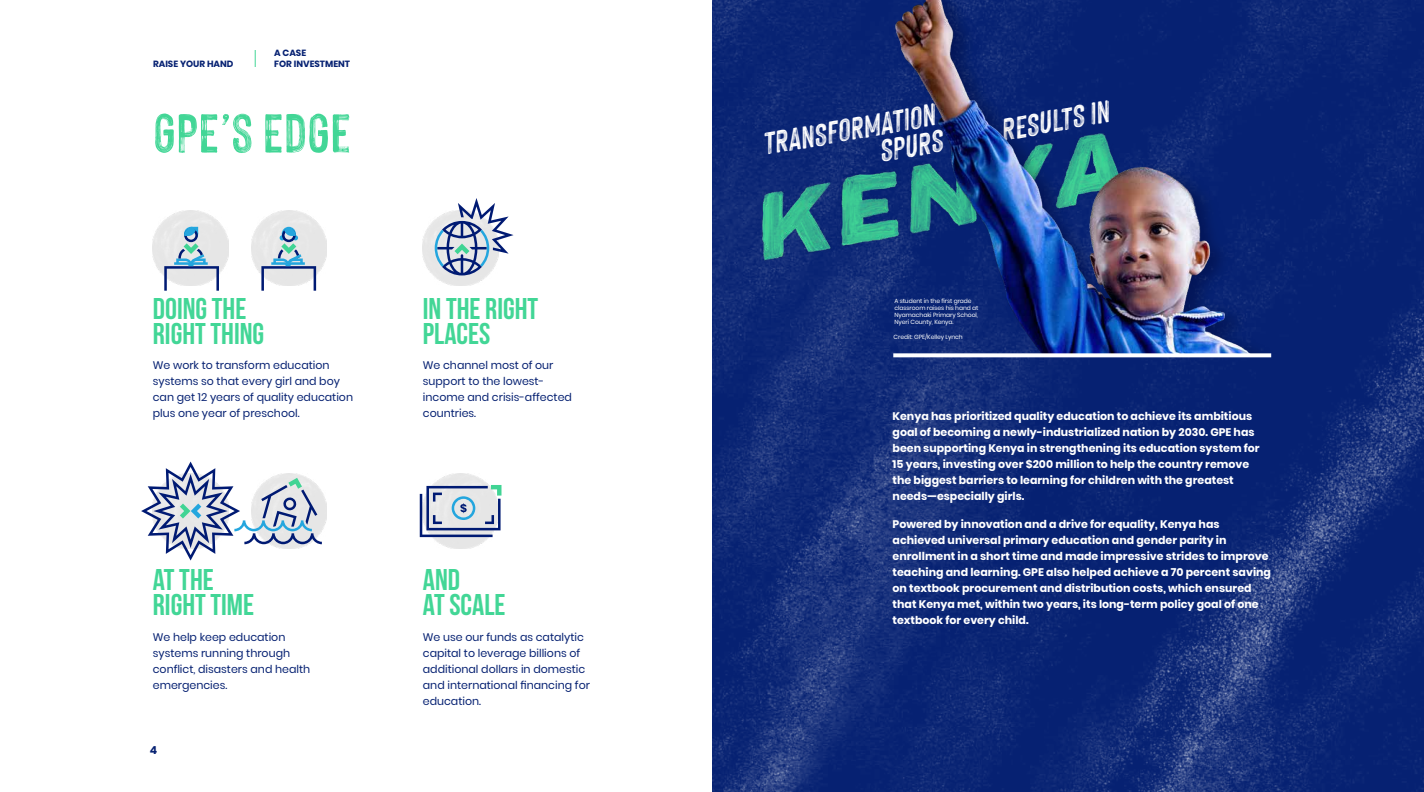
<style>
.page{position:relative;width:1424px;height:792px;background:#fff}
.page>*{position:absolute;margin:0;border:0;box-sizing:border-box;transform-origin:0 0}
.t1{font:60px "Hackney Personal Use Only";color:#42d696}
.t2{font:italic 34px/27px "Hackney Personal Use Only";color:#fff;text-align:right}
.t3{font:30px/25px "Bebas Neue";color:#42d696}
.t4{font:700 11px/16px "Poppins";color:#fff}
.t5{font:11px/16px "Poppins";color:#062172}
.t6{font:700 11px "Poppins";color:#062172}
.t7{font:700 9px/10.8px "Poppins";color:#062172}
.t8{font:6px/7.2px "Poppins";letter-spacing:-.01em;color:#fff}
</style>
<div class="page">
<svg style="left:255px;top:50px;width:1px;height:17px"></svg>
<img style="left:153px;top:210px;width:75px;height:66px">
<img style="left:251px;top:210px;width:75px;height:76px">
<img style="left:423px;top:220px;width:64px;height:66px">
<img style="left:423px;top:473px;width:70px;height:76px">
<img style="left:712px;top:0;width:712px;height:792px">
<img style="left:724px;top:93px;width:47px;height:182px">
<svg style="left:261px;top:227px;width:55px;height:64px;background:#bfcfdb"></svg>
<svg style="left:164px;top:227px;width:55px;height:64px;background:#bfcfdb"></svg>
<svg style="left:435px;top:198px;width:79px;height:78px"></svg>
<img style="left:322px;top:492px;width:4px;height:38px">
<svg style="left:141px;top:462px;width:181px;height:99px"></svg>
<svg style="left:420px;top:485px;width:81px;height:52px;background:#aab7cc"></svg>
<div style="left:1318px;top:1px;width:12px;height:352px;background:#062172"></div>
<img style="left:771px;top:0;width:547px;height:353px">
<svg style="left:893px;top:353px;width:378px;height:4px"></svg>
<p class="t7" style="left:153px;top:59px;width:82px">RAISE YOUR HAND</p>
<p class="t7" style="left:274px;top:48px;width:77px">A CASE<br>FOR INVESTMENT</p>
<h1 class="t1" style="left:153px;top:100px;width:200px">GPE’s Edge</h1>
<h3 class="t3" style="left:153px;top:296px;width:113px">DOING THE<br>RIGHT THING</h3>
<p class="t5" style="left:153px;top:358px;width:202px">We work to transform education systems so that every girl and boy can get 12 years of quality education plus one year of preschool.</p>
<h3 class="t3" style="left:153px;top:567px;width:103px">AT THE<br>RIGHT TIME</h3>
<p class="t5" style="left:153px;top:630px;width:159px">We help keep education systems running through conflict, disasters and health emergencies.</p>
<p class="t6" style="left:150px;top:743px;width:9px">4</p>
<h3 class="t3" style="left:423px;top:296px;width:117px">IN THE RIGHT<br>PLACES</h3>
<p class="t5" style="left:423px;top:358px;width:151px">We channel most of our support to the lowest&shy;income and crisis-affected countries.</p>
<h3 class="t3" style="left:423px;top:567px;width:84px">AND<br>AT SCALE</h3>
<p class="t5" style="left:423px;top:630px;width:169px">We use our funds as catalytic capital to leverage billions of additional dollars in domestic and international financing for education.</p>
<h2 class="t2" style="left:760px;top:130px;width:180px;rotate:-10deg">TRANSFORMATION<br>SPURS</h2>
<h2 class="t2" style="left:998px;top:116px;width:111px;rotate:-10deg">RESULTS IN</h2>
<p class="t8" style="left:894px;top:297px;width:86px">A student in the first grade classroom raises his hand at<br>Nyamachaki Primary School,<br>Nyeri County, Kenya.</p>
<p class="t8" style="left:894px;top:333px;width:71px">Credit: GPE/Kelley Lynch</p>
<p class="t4" style="left:893px;top:408px;width:369px">Kenya has prioritized quality education to achieve its ambitious goal of becoming a newly-industrialized nation by 2030. GPE has been supporting Kenya in strengthening its education system for 15 years, investing over $200 million to help the country remove the biggest barriers to learning for children with the greatest needs—especially girls.</p>
<p class="t4" style="left:893px;top:516px;width:380px">Powered by innovation and a drive for equality, Kenya has achieved universal primary education and gender parity in enrollment in a short time and made impressive strides to improve teaching and learning. GPE also helped achieve a 70 percent saving on textbook procurement and distribution costs, which ensured that Kenya met, within two years, its long-term policy goal of one textbook for every child.</p>
</div>
